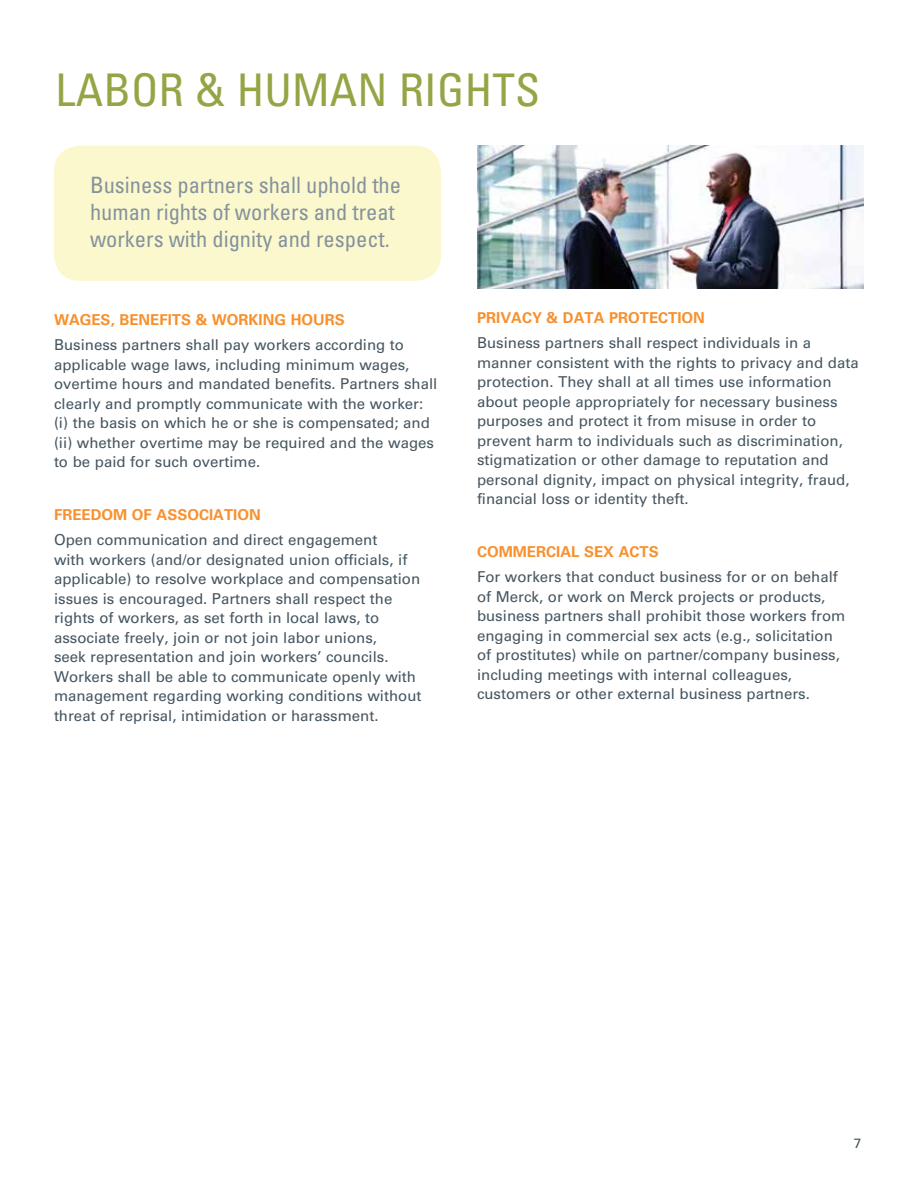
<style>
.page{position:relative;width:918px;height:1188px;background:#fff}
.page>*{position:absolute;margin:0;border:0;box-sizing:border-box;transform-origin:0 0}
.t1{font:condensed 45px "Univers LT Std";letter-spacing:.005em;color:#94a545}
.t2{font:condensed 22.5px/27px "Univers LT Std";color:#84929d}
.t3{font:15px/19.5px "Univers LT Std";color:#455560}
.t4{font:700 15px "Univers LT Std";color:#f7912f}
.t5{font:13.5px "Univers LT Std";color:#455560}
</style>
<div class="page">
<div style="left:54px;top:146px;width:387px;height:135px;background:#fcf8cd;border-radius:26px"></div>
<img style="left:477px;top:146px;width:387px;height:143px">
<h1 class="t1" style="left:56px;top:62px;width:486px">LABOR &amp; HUMAN RIGHTS</h1>
<h2 class="t2" style="left:90px;top:171px;width:313px">Business partners shall uphold the human rights of workers and treat workers with dignity and respect.</h2>
<p class="t4" style="left:54px;top:310px;width:292px">WAGES, BENEFITS &amp; WORKING HOURS</p>
<p class="t3" style="left:54px;top:335px;width:385px">Business partners shall pay workers according to applicable wage laws, including minimum wages, overtime hours and mandated benefits. Partners shall clearly and promptly communicate with the worker: (i) the basis on which he or she is compensated; and (ii) whether overtime may be required and the wages to be paid for such overtime.</p>
<p class="t4" style="left:54px;top:505px;width:208px">FREEDOM OF ASSOCIATION</p>
<p class="t3" style="left:54px;top:530px;width:369px">Open communication and direct engagement<br>with workers (and/or designated union officials, if applicable) to resolve workplace and compensation issues is encouraged. Partners shall respect the rights of workers, as set forth in local laws, to associate freely, join or not join labor unions,<br>seek representation and join workers’ councils.<br>Workers shall be able to communicate openly with management regarding working conditions without threat of reprisal, intimidation or harassment.</p>
<p class="t4" style="left:477px;top:308px;width:229px">PRIVACY &amp; DATA PROTECTION</p>
<p class="t3" style="left:477px;top:333px;width:383px">Business partners shall respect individuals in a manner consistent with the rights to privacy and data protection. They shall at all times use information about people appropriately for necessary business purposes and protect it from misuse in order to prevent harm to individuals such as discrimination, stigmatization or other damage to reputation and personal dignity, impact on physical integrity, fraud, financial loss or identity theft.</p>
<p class="t4" style="left:477px;top:542px;width:183px">COMMERCIAL SEX ACTS</p>
<p class="t3" style="left:477px;top:567px;width:370px">For workers that conduct business for or on behalf of Merck, or work on Merck projects or products, business partners shall prohibit those workers from engaging in commercial sex acts (e.g., solicitation of prostitutes) while on partner/company business, including meetings with internal colleagues, customers or other external business partners.</p>
<p class="t5" style="left:854px;top:1135px;width:9px">7</p>
</div>
